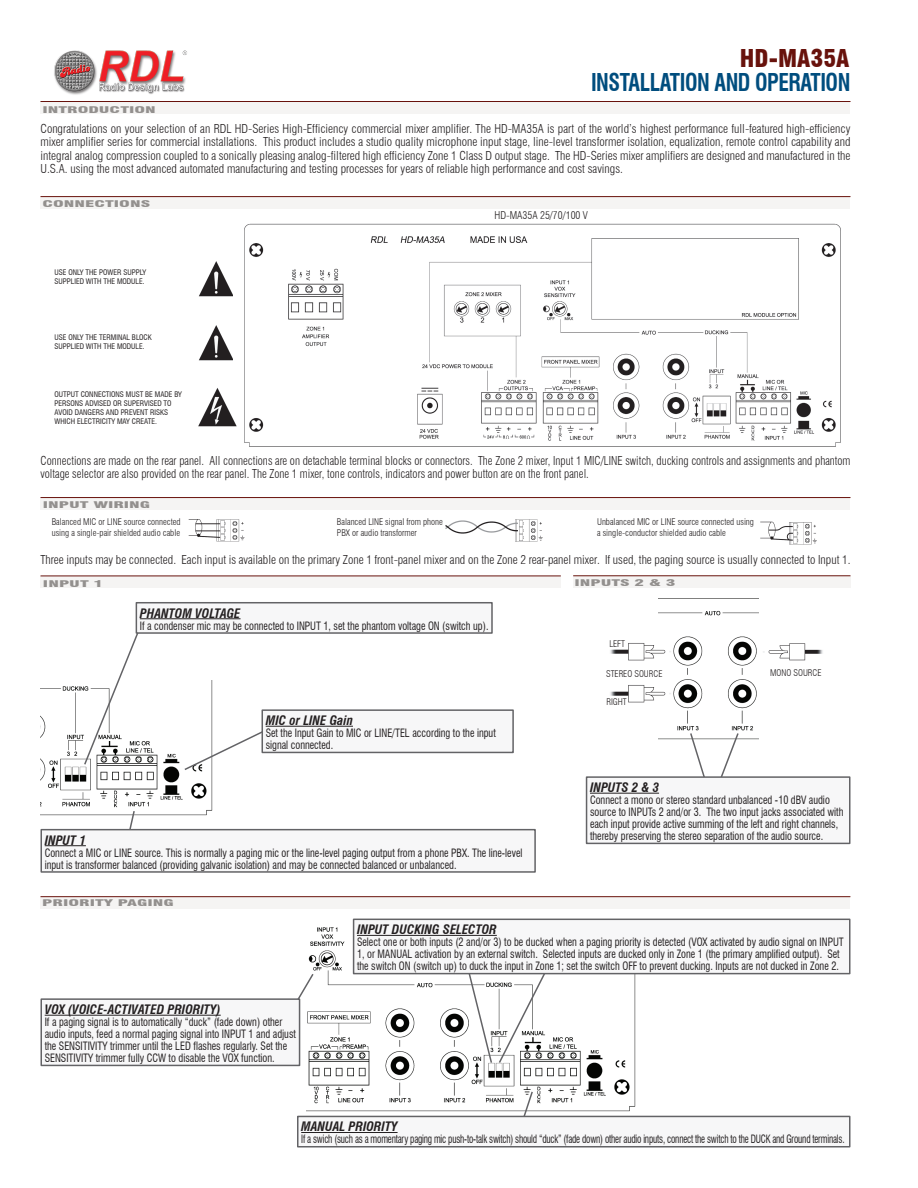
<style>
.page{position:relative;width:918px;height:1188px;background:#fff}
.page>*{position:absolute;margin:0;border:0;box-sizing:border-box;transform-origin:0 0}
.t1{font:700 condensed 24px "Swiss 721 BT";letter-spacing:-.02em;color:#004d7e;scale:.89 1}
.t2{font:900 condensed 24px "Swiss 721 BT";color:#68120c}
.t3{font:italic 700 condensed 12.75px "Swiss 721 BT";color:#231f20}
.t4{font:300 condensed 12px/13.5px "Swiss 721 BT";color:#231f20;text-align:justify}
.t5{font:300 condensed 12px/13.5px "Swiss 721 BT";color:#231f20;scale:.95 1}
.t6{font:condensed 11.25px/12px "Swiss 721 BT";color:#231f20;scale:.9 1}
.t7{font:condensed 11.25px "Swiss 721 BT";letter-spacing:-.02em;color:#231f20;scale:.8 1}
.t8{font:300 condensed 10.5px "Swiss 721 BT";color:#231f20}
.t9{font:300 condensed 9px/10.8px "Swiss 721 BT";color:#231f20}
.t10{font:900 condensed 9px "Swiss 721 BT";color:#93908e;scale:2 1}
.t11{font:condensed 7.5px/9px "Swiss 721 BT";color:#231f20}
</style>
<div class="page">
<img style="left:236px;top:223px;width:605px;height:224px">
<img style="left:199px;top:262px;width:34px;height:35px">
<img style="left:198px;top:388px;width:38px;height:39px">
<img style="left:199px;top:325px;width:34px;height:36px">
<img style="left:40px;top:681px;width:173px;height:135px">
<img style="left:659px;top:598px;width:99px;height:142px">
<img style="left:306px;top:925px;width:333px;height:187px">
<img style="left:54px;top:50px;width:133px;height:45px">
<div style="left:40px;top:102px;width:810px;height:12px;background:#f5f4f3"></div>
<hr style="left:40px;top:101px;width:810px;height:1px;background:#68120c">
<div style="left:40px;top:498px;width:810px;height:11px;background:#f5f4f3"></div>
<hr style="left:40px;top:497px;width:810px;height:1px;background:#68120c">
<div style="left:40px;top:897px;width:810px;height:12px;background:#f5f4f3"></div>
<hr style="left:40px;top:896px;width:810px;height:1px;background:#68120c">
<div style="left:573px;top:576px;width:277px;height:12px;background:#f5f4f3"></div>
<hr style="left:573px;top:576px;width:278px;height:1px;background:#68120c">
<div style="left:40px;top:576px;width:521px;height:12px;background:#f5f4f3"></div>
<hr style="left:40px;top:576px;width:521px;height:1px;background:#68120c">
<div style="left:40px;top:197px;width:810px;height:12px;background:#f5f4f3"></div>
<hr style="left:40px;top:196px;width:810px;height:1px;background:#68120c">
<img style="left:445px;top:519px;width:98px;height:23px">
<img style="left:760px;top:521px;width:57px;height:24px">
<img style="left:188px;top:519px;width:57px;height:23px">
<img style="left:610px;top:631px;width:61px;height:40px">
<img style="left:610px;top:673px;width:61px;height:40px">
<img style="left:763px;top:643px;width:60px;height:18px">
<svg style="left:83px;top:627px;width:58px;height:139px"></svg>
<svg style="left:123px;top:809px;width:13px;height:20px"></svg>
<svg style="left:183px;top:727px;width:88px;height:44px"></svg>
<svg style="left:298px;top:972px;width:17px;height:34px"></svg>
<svg style="left:719px;top:732px;width:21px;height:44px"></svg>
<svg style="left:689px;top:732px;width:18px;height:44px"></svg>
<svg style="left:466px;top:974px;width:81px;height:91px"></svg>
<svg style="left:518px;top:1090px;width:16px;height:26px"></svg>
<div style="left:41px;top:830px;width:494px;height:42px;background:#f7f7f8"></div>
<hr style="left:45px;top:845px;width:41px;height:1px;background:#231f20">
<div style="left:40px;top:829px;width:496px;height:44px;border:2px solid #636366"></div>
<div style="left:587px;top:777px;width:263px;height:66px;background:#f7f7f8"></div>
<hr style="left:590px;top:793px;width:69px;height:1px;background:#231f20">
<div style="left:586px;top:776px;width:264px;height:68px;border:2px solid #636366"></div>
<div style="left:262px;top:710px;width:251px;height:42px;background:#f7f7f8"></div>
<hr style="left:266px;top:726px;width:87px;height:1px;background:#231f20">
<div style="left:262px;top:709px;width:252px;height:44px;border:2px solid #636366"></div>
<div style="left:41px;top:999px;width:259px;height:66px;background:#f7f7f8"></div>
<hr style="left:45px;top:1015px;width:176px;height:1px;background:#231f20">
<div style="left:40px;top:998px;width:260px;height:68px;border:2px solid #636366"></div>
<div style="left:298px;top:1116px;width:552px;height:31px;background:#f7f7f8"></div>
<hr style="left:301px;top:1132px;width:97px;height:1px;background:#231f20">
<div style="left:297px;top:1116px;width:553px;height:32px;border:2px solid #636366"></div>
<div style="left:354px;top:919px;width:496px;height:55px;background:#f7f7f8"></div>
<hr style="left:357px;top:935px;width:140px;height:1px;background:#231f20">
<div style="left:353px;top:919px;width:497px;height:55px;border:2px solid #636366"></div>
<div style="left:136px;top:603px;width:356px;height:30px;background:#f7f7f8"></div>
<hr style="left:140px;top:618px;width:101px;height:1px;background:#231f20">
<div style="left:136px;top:602px;width:357px;height:32px;border:2px solid #636366"></div>
<h1 class="t2" style="left:740px;top:44px;width:111px">HD-MA35A</h1>
<p class="t10" style="left:42px;top:104px;width:58px">INTRODUCTION</p>
<h1 class="t1" style="left:591px;top:68px;width:293px">INSTALLATION AND OPERATION</h1>
<p class="t4" style="left:40px;top:122px;width:812px">Congratulations on your selection of an RDL HD-Series High-Efficiency commercial mixer amplifier. The HD-MA35A is part of the world’s highest performance full-featured high-efficiency mixer amplifier series for commercial installations. This product includes a studio quality microphone input stage, line-level transformer isolation, equalization, remote control capability and integral analog compression coupled to a sonically pleasing analog-filtered high efficiency Zone 1 Class D output stage. The HD-Series mixer amplifiers are designed and manufactured in the U.S.A. using the most advanced automated manufacturing and testing processes for years of reliable high performance and cost savings.</p>
<p class="t8" style="left:494px;top:209px;width:95px">HD-MA35A 25/70/100 V</p>
<p class="t10" style="left:42px;top:199px;width:55px">CONNECTIONS</p>
<p class="t11" style="left:55px;top:268px;width:93px">USE ONLY THE POWER SUPPLY<br>SUPPLIED WITH THE MODULE.</p>
<p class="t11" style="left:55px;top:333px;width:99px">USE ONLY THE TERMINAL BLOCK<br>SUPPLIED WITH THE MODULE.</p>
<p class="t11" style="left:55px;top:390px;width:129px">OUTPUT CONNECTIONS MUST BE MADE BY<br>PERSONS ADVISED OR SUPERVISED TO<br>AVOID DANGERS AND PREVENT RISKS<br>WHICH ELECTRICITY MAY CREATE.</p>
<p class="t5" style="left:40px;top:454px;width:854px">Connections are made on the rear panel. All connections are on detachable terminal blocks or connectors. The Zone 2 mixer, Input 1 MIC/LINE switch, ducking controls and assignments and phantom voltage selector are also provided on the rear panel. The Zone 1 mixer, tone controls, indicators and power button are on the front panel.</p>
<p class="t9" style="left:52px;top:516px;width:130px">Balanced MIC or LINE source connected using a single-pair shielded audio cable</p>
<p class="t9" style="left:597px;top:516px;width:158px">Unbalanced MIC or LINE source connected using a single-conductor shielded audio cable</p>
<p class="t10" style="left:43px;top:500px;width:55px">INPUT WIRING</p>
<p class="t9" style="left:337px;top:516px;width:107px">Balanced LINE signal from phone<br>PBX or audio transformer</p>
<p class="t4" style="left:40px;top:553px;width:811px">Three inputs may be connected. Each input is available on the primary Zone 1 front-panel mixer and on the Zone 2 rear-panel mixer. If used, the paging source is usually connected to Input 1.</p>
<p class="t10" style="left:43px;top:578px;width:32px">INPUT 1</p>
<p class="t10" style="left:574px;top:577px;width:52px">INPUTS 2 &amp; 3</p>
<p class="t3" style="left:140px;top:605px;width:102px">PHANTOM VOLTAGE</p>
<p class="t6" style="left:140px;top:619px;width:389px">If a condenser mic may be connected to INPUT 1, set the phantom voltage ON (switch up).</p>
<p class="t3" style="left:266px;top:713px;width:89px">MIC or LINE Gain</p>
<p class="t6" style="left:266px;top:727px;width:257px">Set the Input Gain to MIC or LINE/TEL according to the input signal connected.</p>
<p class="t3" style="left:45px;top:832px;width:43px">INPUT 1</p>
<p class="t6" style="left:45px;top:846px;width:532px">Connect a MIC or LINE source. This is normally a paging mic or the line-level paging output from a phone PBX. The line-level input is transformer balanced (providing galvanic isolation) and may be connected balanced or unbalanced.</p>
<p class="t10" style="left:42px;top:898px;width:67px">PRIORITY PAGING</p>
<p class="t9" style="left:609px;top:639px;width:17px">LEFT</p>
<p class="t9" style="left:606px;top:668px;width:58px">STEREO SOURCE</p>
<p class="t9" style="left:770px;top:667px;width:53px">MONO SOURCE</p>
<p class="t9" style="left:607px;top:696px;width:22px">RIGHT</p>
<p class="t3" style="left:590px;top:780px;width:71px">INPUTS 2 &amp; 3</p>
<p class="t6" style="left:590px;top:794px;width:283px">Connect a mono or stereo standard unbalanced -10 dBV audio source to INPUTs 2 and/or 3. The two input jacks associated with each input provide active summing of the left and right channels, thereby preserving the stereo separation of the audio source.</p>
<p class="t3" style="left:45px;top:1002px;width:178px">VOX (VOICE-ACTIVATED PRIORITY)</p>
<p class="t6" style="left:45px;top:1016px;width:281px">If a paging signal is to automatically “duck” (fade down) other audio inputs, feed a normal paging signal into INPUT 1 and adjust the SENSITIVITY trimmer until the LED flashes regularly. Set the SENSITIVITY trimmer fully CCW to disable the VOX function.</p>
<p class="t3" style="left:357px;top:922px;width:141px">INPUT DUCKING SELECTOR</p>
<p class="t6" style="left:357px;top:936px;width:542px">Select one or both inputs (2 and/or 3) to be ducked when a paging priority is detected (VOX activated by audio signal on INPUT<br>1, or MANUAL activation by an external switch. Selected inputs are ducked only in Zone 1 (the primary amplified output). Set the switch ON (switch up) to duck the input in Zone 1; set the switch OFF to prevent ducking. Inputs are not ducked in Zone 2.</p>
<p class="t3" style="left:301px;top:1119px;width:98px">MANUAL PRIORITY</p>
<p class="t7" style="left:301px;top:1132px;width:681px">If a swich (such as a momentary paging mic push-to-talk switch) should “duck” (fade down) other audio inputs, connect the switch to the DUCK and Ground terminals.</p>
</div>
